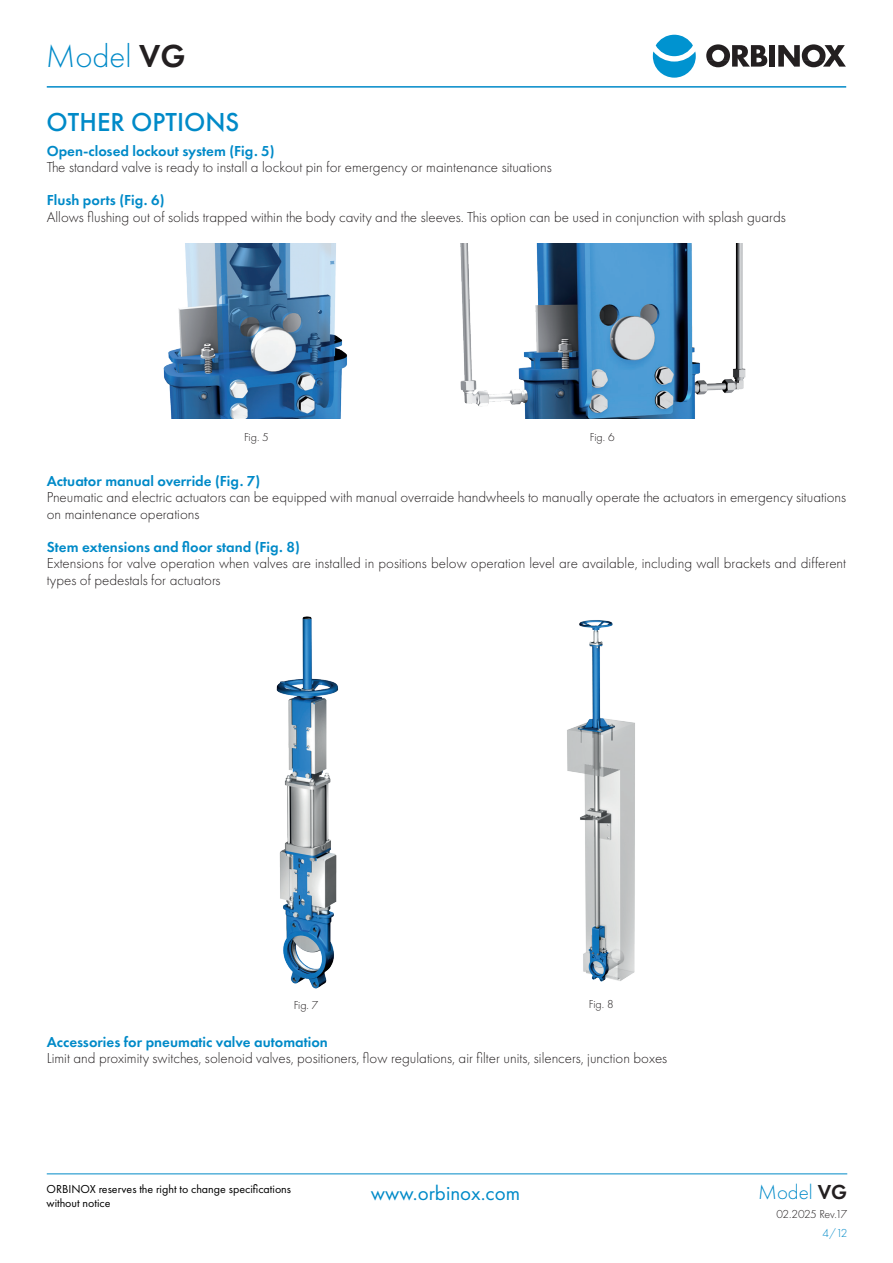
<style>
.page{position:relative;width:893px;height:1263px;background:#fff}
.page>*{position:absolute;margin:0;border:0;box-sizing:border-box;transform-origin:0 0}
.Modelo{font:300 33px "Futura PT";color:#008ac8}
.títulos_n1{font:500 27px "Futura PT";color:#008ac8}
.t1{font:21px "Futura PT";color:#008ac8}
.Modelo_folio{font:300 21px "Futura PT";color:#008ac8}
.cuerpo{font:300 15px/16.5px "Futura PT";color:#231f20}
.sub-titulos{font:600 15px "Futura PT";color:#008ac8}
.base{font:12px "Futura PT";color:#000}
.pie{font:300 12px "Futura PT";letter-spacing:-.015em;color:#231f20}
.base-2{font:300 12px "Futura PT";letter-spacing:-.04em;color:#231f20}
.base-3{font:300 12px "Futura PT";color:#008ac8}
.s1{font-weight:600;color:#231f20}
</style>
<div class="page">
<hr style="left:47px;top:1173px;width:800px;height:1px;background:#008ac8">
<hr style="left:47px;top:86px;width:799px;height:2px;background:#008ac8">
<div style="left:656px;top:35px;width:37px;height:21px;background:#0093d0;border-radius:50%"></div>
<svg style="left:653px;top:51px;width:43px;height:27px"></svg>
<svg style="left:706px;top:44px;width:61px;height:23px"></svg>
<div style="left:770px;top:45px;width:5px;height:22px;background:#231f20"></div>
<svg style="left:778px;top:44px;width:68px;height:23px"></svg>
<img style="left:163px;top:243px;width:184px;height:176px">
<img style="left:276px;top:616px;width:63px;height:373px">
<img style="left:460px;top:243px;width:286px;height:175px">
<img style="left:567px;top:620px;width:68px;height:362px">
<p class="Modelo" style="left:46px;top:37px;width:141px">Model <span class="s1">VG</span></p>
<p class="títulos_n1" style="left:47px;top:106px;width:194px">OTHER OPTIONS</p>
<p class="sub-titulos" style="left:47px;top:141px;width:229px">Open-closed lockout system (Fig. 5)</p>
<p class="cuerpo" style="left:47px;top:159px;width:507px">The standard valve is ready to install a lockout pin for emergency or maintenance situations</p>
<p class="sub-titulos" style="left:47px;top:191px;width:119px">Flush ports (Fig. 6)</p>
<p class="cuerpo" style="left:47px;top:209px;width:740px">Allows flushing out of solids trapped within the body cavity and the sleeves. This option can be used in conjunction with splash guards</p>
<p class="pie" style="left:244px;top:430px;width:26px">Fig. 5</p>
<p class="pie" style="left:590px;top:430px;width:26px">Fig. 6</p>
<p class="sub-titulos" style="left:47px;top:471px;width:215px">Actuator manual override (Fig. 7)</p>
<p class="cuerpo" style="left:47px;top:489px;width:801px">Pneumatic and electric actuators can be equipped with manual overraide handwheels to manually operate the actuators in emergency situations on maintenance operations</p>
<p class="sub-titulos" style="left:47px;top:537px;width:255px">Stem extensions and floor stand (Fig. 8)</p>
<p class="cuerpo" style="left:47px;top:555px;width:801px">Extensions for valve operation when valves are installed in positions below operation level are available, including wall brackets and different types of pedestals for actuators</p>
<p class="pie" style="left:294px;top:998px;width:26px">Fig. 7</p>
<p class="pie" style="left:589px;top:997px;width:26px">Fig. 8</p>
<p class="sub-titulos" style="left:47px;top:1032px;width:283px">Accessories for pneumatic valve automation</p>
<p class="cuerpo" style="left:47px;top:1050px;width:622px">Limit and proximity switches, solenoid valves, positioners, flow regulations, air filter units, silencers, junction boxes</p>
<p class="base" style="left:47px;top:1182px;width:246px">ORBINOX reserves the right to change specifications</p>
<h3 class="t1" style="left:371px;top:1180px;width:151px">www.orbinox.com</h3>
<p class="base" style="left:47px;top:1196px;width:65px">without notice</p>
<p class="Modelo_folio" style="left:758px;top:1180px;width:91px">Model <span class="s1">VG</span></p>
<p class="base-2" style="left:776px;top:1207px;width:72px">02.2025 Rev.17</p>
<p class="base-3" style="left:823px;top:1226px;width:26px">4/12</p>
</div>
